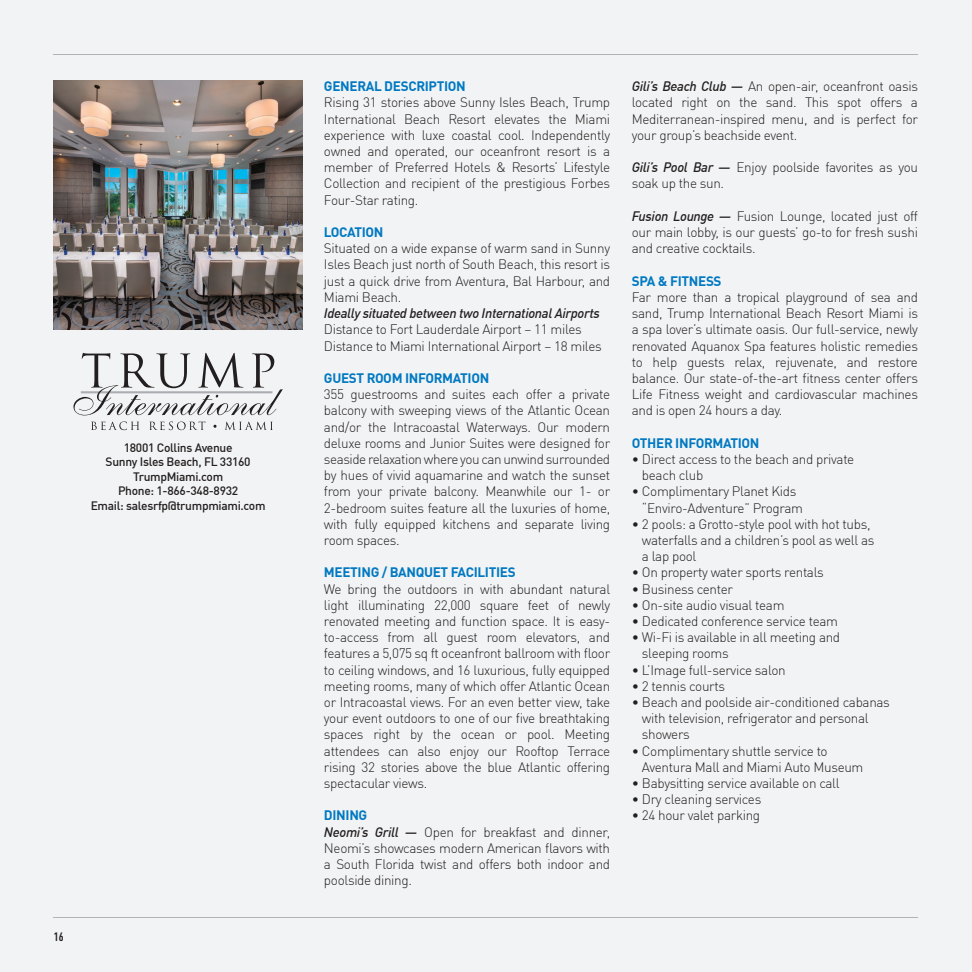
<style>
.page{position:relative;width:972px;height:972px;background:#f2f3f4}
.page>*{position:absolute;margin:0;border:0;box-sizing:border-box;transform-origin:0 0}
.t1{font:300 13.5px/16.2px "DIN Offc";letter-spacing:-.025em;color:#231f20;text-align:justify}
.t2{font:700 13.5px "DIN Offc";letter-spacing:-.025em;color:#0079c2}
.t3{font:italic 500 13.5px/16.2px "DIN Offc";letter-spacing:-.025em;color:#231f20}
.t4{font:500 12px/14.4px "DIN Offc";letter-spacing:-.025em;color:#231f20;text-align:center}
.t5{font:700 12px "DIN Cond";color:#231f20}
.s1{font-weight:300;font-style:normal}
.s2{font-weight:500;font-style:italic}
</style>
<div class="page">
<img style="left:54px;top:81px;width:248px;height:248px">
<svg style="left:91px;top:421px;width:48px;height:9px"></svg>
<svg style="left:149px;top:421px;width:56px;height:9px"></svg>
<svg style="left:225px;top:421px;width:48px;height:9px"></svg>
<svg style="left:73px;top:353px;width:210px;height:62px"></svg>
<hr style="left:54px;top:54px;width:864px;height:1px;background:#b2b3b7">
<hr style="left:54px;top:917px;width:864px;height:1px;background:#b2b3b7">
<p class="t4" style="left:106px;top:440px;width:147px">18001 Collins Avenue<br>Sunny Isles Beach, FL 33160</p>
<p class="t4" style="left:91px;top:469px;width:176px">TrumpMiami.com<br>Phone: 1-866-348-8932<br>Email: salesrfp@trumpmiami.com</p>
<p class="t5" style="left:54px;top:929px;width:11px">16</p>
<p class="t2" style="left:324px;top:78px;width:143px">GENERAL DESCRIPTION</p>
<p class="t1" style="left:324px;top:94px;width:288px">Rising 31 stories above Sunny Isles Beach, Trump International Beach Resort elevates the Miami experience with luxe coastal cool. Independently owned and operated, our oceanfront resort is a member of Preferred Hotels &amp; Resorts’ Lifestyle Collection and recipient of the prestigious Forbes Four-Star rating.</p>
<p class="t2" style="left:324px;top:223px;width:61px">LOCATION</p>
<p class="t1" style="left:324px;top:240px;width:288px">Situated on a wide expanse of warm sand in Sunny Isles Beach just north of South Beach, this resort is just a quick drive from Aventura, Bal Harbour, and Miami Beach.</p>
<p class="t3" style="left:324px;top:305px;width:277px">Ideally situated between two International Airports<br><span class="s1">Distance to Fort Lauderdale Airport – 11 miles</span></p>
<p class="t1" style="left:324px;top:337px;width:279px">Distance to Miami International Airport – 18 miles</p>
<p class="t2" style="left:324px;top:369px;width:167px">GUEST ROOM INFORMATION</p>
<p class="t1" style="left:324px;top:386px;width:288px">355 guestrooms and suites each offer a private balcony with sweeping views of the Atlantic Ocean and/or the Intracoastal Waterways. Our modern deluxe rooms and Junior Suites were designed for seaside relaxation where you can unwind surrounded by hues of vivid aquamarine and watch the sunset from your private balcony. Meanwhile our 1- or 2-bedroom suites feature all the luxuries of home, with fully equipped kitchens and separate living room spaces.</p>
<p class="t2" style="left:324px;top:564px;width:193px">MEETING / BANQUET FACILITIES</p>
<p class="t1" style="left:324px;top:580px;width:288px">We bring the outdoors in with abundant natural light illuminating 22,000 square feet of newly renovated meeting and function space. It is easy&shy;to-access from all guest room elevators, and features a 5,075 sq ft oceanfront ballroom with floor to ceiling windows, and 16 luxurious, fully equipped meeting rooms, many of which offer Atlantic Ocean or Intracoastal views. For an even better view, take your event outdoors to one of our five breathtaking spaces right by the ocean or pool. Meeting attendees can also enjoy our Rooftop Terrace rising 32 stories above the blue Atlantic offering spectacular views.</p>
<p class="t2" style="left:324px;top:807px;width:45px">DINING</p>
<p class="t1" style="left:324px;top:823px;width:288px"><span class="s2">Neomi’s Grill —</span> Open for breakfast and dinner, Neomi’s showcases modern American flavors with a South Florida twist and offers both indoor and poolside dining.</p>
<p class="t1" style="left:632px;top:78px;width:288px"><span class="s2">Gili’s Beach Club —</span> An open-air, oceanfront oasis located right on the sand. This spot offers a Mediterranean-inspired menu, and is perfect for your group’s beachside event.</p>
<p class="t1" style="left:632px;top:159px;width:288px"><span class="s2">Gili’s Pool Bar —</span> Enjoy poolside favorites as you soak up the sun.</p>
<p class="t1" style="left:632px;top:208px;width:288px"><span class="s2">Fusion Lounge —</span> Fusion Lounge, located just off our main lobby, is our guests’ go-to for fresh sushi and creative cocktails.</p>
<p class="t2" style="left:632px;top:272px;width:91px">SPA &amp; FITNESS</p>
<p class="t1" style="left:632px;top:289px;width:288px">Far more than a tropical playground of sea and sand, Trump International Beach Resort Miami is a spa lover’s ultimate oasis. Our full-service, newly renovated Aquanox Spa features holistic remedies to help guests relax, rejuvenate, and restore balance. Our state-of-the-art fitness center offers Life Fitness weight and cardiovascular machines and is open 24 hours a day.</p>
<p class="t2" style="left:632px;top:434px;width:129px">OTHER INFORMATION</p>
<p class="t1" style="left:642px;top:451px;width:214px;text-indent:-10px">• Direct access to the beach and private beach club</p>
<p class="t1" style="left:642px;top:483px;width:163px;text-indent:-10px">• Complimentary Planet Kids “Enviro-Adventure” Program</p>
<p class="t1" style="left:642px;top:516px;width:234px;text-align:left;text-indent:-10px">• 2 pools: a Grotto-style pool with hot tubs, waterfalls and a children’s pool as well as a lap pool</p>
<p class="t1" style="left:632px;top:564px;width:194px">• On property water sports rentals</p>
<p class="t1" style="left:632px;top:580px;width:103px">• Business center</p>
<p class="t1" style="left:632px;top:597px;width:154px">• On-site audio visual team</p>
<p class="t1" style="left:632px;top:613px;width:208px">• Dedicated conference service team</p>
<p class="t1" style="left:642px;top:629px;width:200px;text-indent:-10px">• Wi-Fi is available in all meeting and sleeping rooms</p>
<p class="t1" style="left:632px;top:661px;width:155px">• L’Image full-service salon</p>
<p class="t1" style="left:632px;top:678px;width:95px">• 2 tennis courts</p>
<p class="t1" style="left:642px;top:694px;width:250px;text-align:left;text-indent:-10px">• Beach and poolside air-conditioned cabanas with television, refrigerator and personal showers</p>
<p class="t1" style="left:642px;top:742px;width:223px;text-indent:-10px">• Complimentary shuttle service to<br>Aventura Mall and Miami Auto Museum</p>
<p class="t1" style="left:632px;top:775px;width:209px">• Babysitting service available on call</p>
<p class="t1" style="left:632px;top:791px;width:131px">• Dry cleaning services</p>
<p class="t1" style="left:632px;top:807px;width:130px">• 24 hour valet parking</p>
</div>
